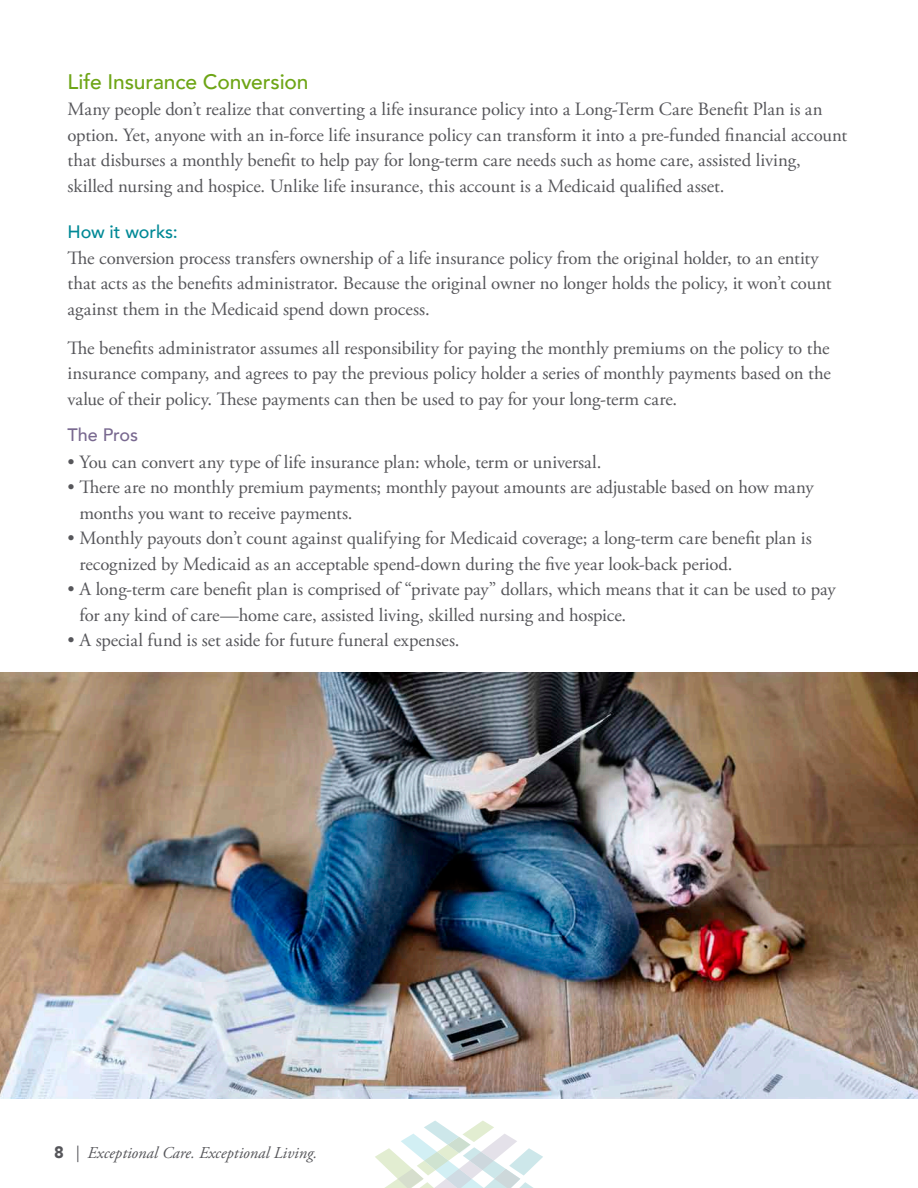
<style>
.page{position:relative;width:918px;height:1188px;background:#fff}
.page>*{position:absolute;margin:0;border:0;box-sizing:border-box;transform-origin:0 0}
.t1{font:500 21px "Avenir";letter-spacing:-.005em;color:#6ea516}
.t2{font:18.75px/25.5px "Adobe Garamond Pro";letter-spacing:-.005em;color:#56565a}
.t3{font:500 18px "Avenir";letter-spacing:-.005em;color:#008996}
.t4{font:500 18px "Avenir";letter-spacing:-.005em;color:#796990}
.t5{font:italic 16.5px "Adobe Garamond Pro";color:#56565a}
.s1{font-family:"Avenir";font-weight:900;font-style:normal}
</style>
<div class="page">
<svg style="left:375px;top:1120px;width:168px;height:68px"></svg>
<img style="left:0;top:673px;width:918px;height:425px">
<p class="t1" style="left:68px;top:63px;width:243px">Life Insurance Conversion</p>
<p class="t2" style="left:68px;top:97px;width:781px">Many people don’t realize that converting a life insurance policy into a Long-Term Care Benefit Plan is an option. Yet, anyone with an in-force life insurance policy can transform it into a pre-funded financial account that disburses a monthly benefit to help pay for long-term care needs such as home care, assisted living, skilled nursing and hospice. Unlike life insurance, this account is a Medicaid qualified asset.</p>
<p class="t3" style="left:68px;top:217px;width:112px">How it works:</p>
<p class="t2" style="left:68px;top:246px;width:765px">The conversion process transfers ownership of a life insurance policy from the original holder, to an entity that acts as the benefits administrator. Because the original owner no longer holds the policy, it won’t count against them in the Medicaid spend down process.</p>
<p class="t2" style="left:68px;top:336px;width:765px;text-align:justify">The benefits administrator assumes all responsibility for paying the monthly premiums on the policy to the insurance company, and agrees to pay the previous policy holder a series of monthly payments based on the value of their policy. These payments can then be used to pay for your long-term care.</p>
<p class="t4" style="left:68px;top:419px;width:72px">The Pros</p>
<p class="t2" style="left:68px;top:450px;width:535px">• You can convert any type of life insurance plan: whole, term or universal.</p>
<p class="t2" style="left:80px;top:475px;width:736px;text-indent:-12px">• There are no monthly premium payments; monthly payout amounts are adjustable based on how many months you want to receive payments.</p>
<p class="t2" style="left:80px;top:526px;width:734px;text-indent:-12px">• Monthly payouts don’t count against qualifying for Medicaid coverage; a long-term care benefit plan is recognized by Medicaid as an acceptable spend-down during the five year look-back period.</p>
<p class="t2" style="left:80px;top:577px;width:758px;text-indent:-12px">• A long-term care benefit plan is comprised of “private pay” dollars, which means that it can be used to pay for any kind of care—home care, assisted living, skilled nursing and hospice.</p>
<p class="t2" style="left:68px;top:628px;width:394px">• A special fund is set aside for future funeral expenses.</p>
<p class="t5" style="left:54px;top:1142px;width:265px"><span class="s1">8</span> | Exceptional Care. Exceptional Living.</p>
</div>
